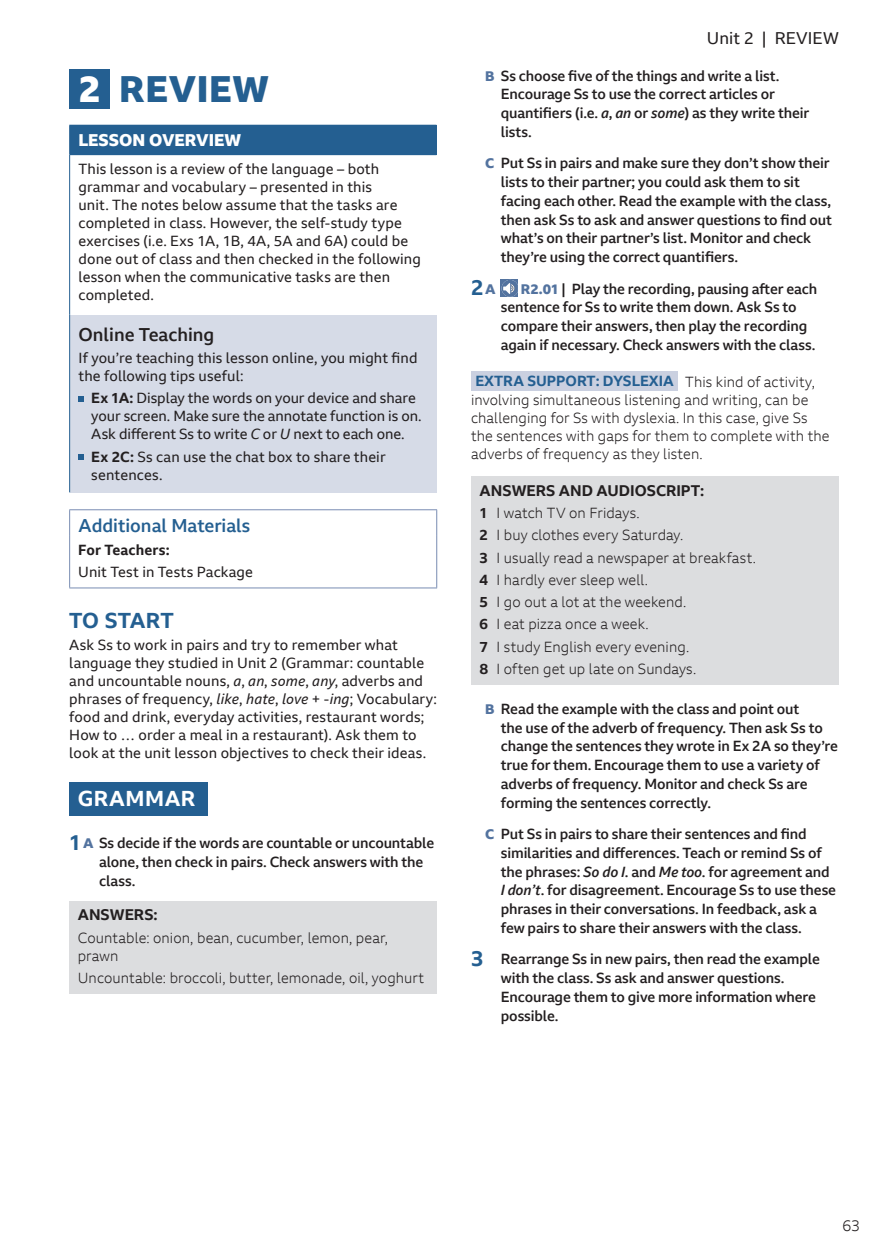
<style>
.page{position:relative;width:887px;height:1257px;background:#fff}
.page>*{position:absolute;margin:0;border:0;box-sizing:border-box;transform-origin:0 0}
.t1{font:800 36px "BBC Reith Sans";letter-spacing:.02em;color:#245f91}
.t2{font:700 21px "BBC Reith Sans";color:#245f91}
.t3{font:700 21px "BBC Reith Sans";letter-spacing:.025em;color:#fff}
.t4{font:500 18px "BBC Reith Sans";color:#245f91}
.t5{font:500 18px "BBC Reith Sans";color:#231f20}
.t6{font:800 16.5px "BBC Reith Sans";color:#fff}
.t7{font:16.5px "BBC Reith Sans";letter-spacing:.005em;color:#231f20}
.t8{font:700 15px "BBC Reith Sans";color:#231f20}
.t9{font:300 15px "BBC Reith Sans";color:#231f20}
.t10{font:500 14.25px/18.8px "BBC Reith Sans";letter-spacing:-.01em;color:#231f20}
.t11{font:14.25px/18px "BBC Reith Sans";letter-spacing:.01em;color:#231f20}
.t12{font:300 14.25px/22.2px "BBC Reith Sans";letter-spacing:.005em;color:#231f20}
.t13{font:700 14.25px "BBC Reith Sans";letter-spacing:.01em;color:#231f20}
.s1{color:#fff}
.s2{font-weight:700}
.s3{font-style:italic}
.s4{font-weight:700;font-size:21px;color:#245f91}
.s5{font-weight:800;font-size:13.5px;color:#53739f}
.s6{font-weight:700;color:#245f91}
</style>
<div class="page">
<div style="left:69px;top:782px;width:139px;height:34px;background:#245f91"></div>
<div style="left:69px;top:69px;width:41px;height:40px;background:#245f91"></div>
<div style="left:70px;top:125px;width:366px;height:30px;background:#245f91"></div>
<div style="left:70px;top:315px;width:366px;height:177px;background:#d6dbe7"></div>
<hr style="left:69px;top:125px;width:1px;height:30px;background:#245f91">
<hr style="left:69px;top:155px;width:1px;height:160px;background:#245f91">
<hr style="left:69px;top:315px;width:1px;height:177px;background:#245f91">
<svg style="left:79px;top:396px;width:5px;height:6px"></svg>
<svg style="left:79px;top:455px;width:5px;height:5px"></svg>
<svg style="left:69px;top:510px;width:1px;height:26px"></svg>
<hr style="left:69px;top:509px;width:368px;height:1px;background:#788cb2">
<svg style="left:436px;top:510px;width:1px;height:26px"></svg>
<hr style="left:69px;top:536px;width:1px;height:51px;background:#788cb2">
<hr style="left:436px;top:536px;width:1px;height:51px;background:#788cb2">
<hr style="left:69px;top:587px;width:368px;height:1px;background:#788cb2">
<div style="left:69px;top:901px;width:367px;height:92px;background:#dcdddf"></div>
<svg style="left:501px;top:280px;width:17px;height:17px"></svg>
<div style="left:471px;top:371px;width:207px;height:19px;background:#cad0e0"></div>
<div style="left:471px;top:476px;width:367px;height:208px;background:#dcdddf"></div>
<h1 class="t1" style="left:78px;top:66px;width:192px"><span class="s1">2</span> REVIEW</h1>
<p class="t6" style="left:79px;top:130px;width:164px">LESSON OVERVIEW</p>
<p class="t11" style="left:79px;top:159px;width:344px">This lesson is a review of the language – both grammar and vocabulary – presented in this<br>unit. The notes below assume that the tasks are completed in class. However, the self-study type exercises (i.e. Exs 1A, 1B, 4A, 5A and 6A) could be done out of class and then checked in the following lesson when the communicative tasks are then completed.</p>
<p class="t5" style="left:79px;top:323px;width:137px">Online Teaching</p>
<p class="t11" style="left:79px;top:349px;width:341px">If you’re teaching this lesson online, you might find the following tips useful:</p>
<p class="t11" style="left:91px;top:389px;width:332px"><span class="s2">Ex 1A:</span> Display the words on your device and share your screen. Make sure the annotate function is on.<br>Ask different Ss to write <span class="s3">C</span> or <span class="s3">U</span> next to each one.</p>
<p class="t11" style="left:91px;top:447px;width:296px"><span class="s2">Ex 2C:</span> Ss can use the chat box to share their sentences.</p>
<p class="t4" style="left:79px;top:514px;width:173px">Additional Materials</p>
<p class="t13" style="left:78px;top:541px;width:93px">For Teachers:</p>
<p class="t11" style="left:78px;top:563px;width:176px">Unit Test in Tests Package</p>
<h2 class="t2" style="left:69px;top:607px;width:106px">TO START</h2>
<p class="t11" style="left:69px;top:636px;width:369px">Ask Ss to work in pairs and try to remember what language they studied in Unit 2 (Grammar: countable and uncountable nouns, <span class="s3">a</span>, <span class="s3">an</span>, <span class="s3">some</span>, <span class="s3">any</span>, adverbs and phrases of frequency, <span class="s3">like</span>, <span class="s3">hate</span>, <span class="s3">love</span> + -<span class="s3">ing</span>; Vocabulary: food and drink, everyday activities, restaurant words; How to … order a meal in a restaurant). Ask them to look at the unit lesson objectives to check their ideas.</p>
<h2 class="t3" style="left:78px;top:785px;width:119px">GRAMMAR</h2>
<p class="t10" style="left:99px;top:834px;width:337px;text-indent:-30px"><span class="s4">1</span> <span class="s5">A</span> Ss decide if the words are countable or uncountable alone, then check in pairs. Check answers with the class.</p>
<p class="t8" style="left:78px;top:905px;width:81px">ANSWERS:</p>
<p class="t12" style="left:78px;top:928px;width:312px;line-height:18px">Countable: onion, bean, cucumber, lemon, pear, prawn</p>
<p class="t12" style="left:78px;top:966px;width:348px">Uncountable: broccoli, butter, lemonade, oil, yoghurt</p>
<p class="t7" style="left:707px;top:28px;width:133px">Unit 2 | REVIEW</p>
<p class="t10" style="left:501px;top:66px;width:310px;text-indent:-16px"><span class="s5">B</span> Ss choose five of the things and write a list.<br>Encourage Ss to use the correct articles or quantifiers (i.e. <span class="s3">a</span>, <span class="s3">an</span> or <span class="s3">some</span>) as they write their lists.</p>
<p class="t10" style="left:501px;top:154px;width:332px;text-indent:-16px"><span class="s5">C</span> Put Ss in pairs and make sure they don’t show their lists to their partner; you could ask them to sit facing each other. Read the example with the class, then ask Ss to ask and answer questions to find out what’s on their partner’s list. Monitor and check they’re using the correct quantifiers.</p>
<h2 class="t2" style="left:471px;top:274px;width:26px">2 <span class="s5">A</span></h2>
<p class="t10" style="left:501px;top:279px;width:318px;text-indent:20px"><span class="s5">R2.01</span> | Play the recording, pausing after each sentence for Ss to write them down. Ask Ss to compare their answers, then play the recording again if necessary. Check answers with the class.</p>
<p class="t12" style="left:471px;top:371px;width:360px;line-height:18.3px"><span class="s6">EXTRA SUPPORT: DYSLEXIA</span> This kind of activity, involving simultaneous listening and writing, can be challenging for Ss with dyslexia. In this case, give Ss the sentences with gaps for them to complete with the adverbs of frequency as they listen.</p>
<p class="t8" style="left:480px;top:481px;width:226px">ANSWERS AND AUDIOSCRIPT:</p>
<p class="t12" style="left:480px;top:502px;width:278px"><span class="s2">1</span> I watch TV on Fridays.<br><span class="s2">2</span> I buy clothes every Saturday.<br><span class="s2">3</span> I usually read a newspaper at breakfast.<br><span class="s2">4</span> I hardly ever sleep well.<br><span class="s2">5</span> I go out a lot at the weekend.<br><span class="s2">6</span> I eat pizza once a week.<br><span class="s2">7</span> I study English every evening.<br><span class="s2">8</span> I often get up late on Sundays.</p>
<p class="t10" style="left:501px;top:699px;width:339px;text-indent:-16px"><span class="s5">B</span> Read the example with the class and point out<br>the use of the adverb of frequency. Then ask Ss to change the sentences they wrote in Ex 2A so they’re true for them. Encourage them to use a variety of adverbs of frequency. Monitor and check Ss are forming the sentences correctly.</p>
<p class="t10" style="left:501px;top:824px;width:337px;text-indent:-16px"><span class="s5">C</span> Put Ss in pairs to share their sentences and find similarities and differences. Teach or remind Ss of the phrases: <span class="s3">So do I</span>. and <span class="s3">Me too</span>. for agreement and <span class="s3">I don’t</span>. for disagreement. Encourage Ss to use these phrases in their conversations. In feedback, ask a few pairs to share their answers with the class.</p>
<p class="t10" style="left:501px;top:950px;width:320px;text-indent:-30px"><span class="s4">3</span> Rearrange Ss in new pairs, then read the example with the class. Ss ask and answer questions.<br>Encourage them to give more information where possible.</p>
<p class="t9" style="left:842px;top:1216px;width:19px">63</p>
</div>
